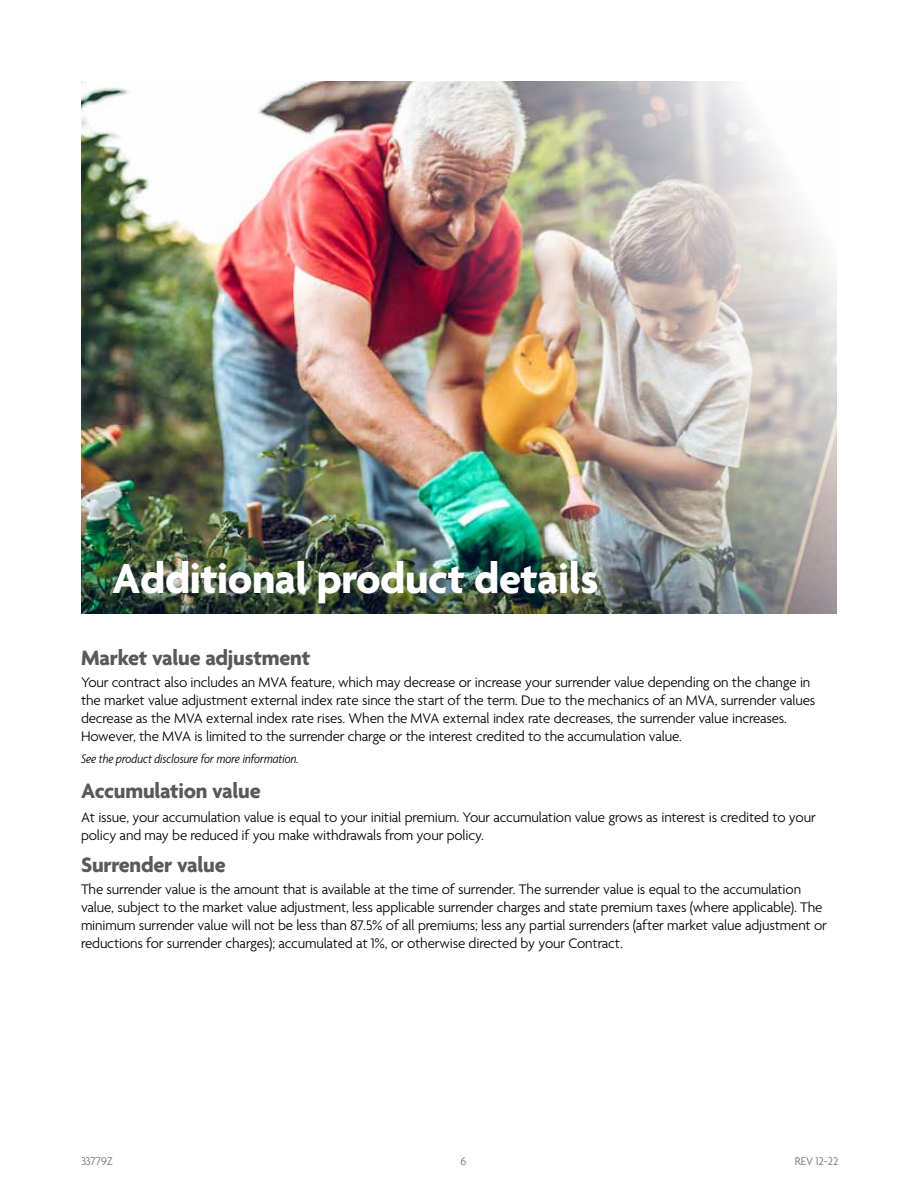
<style>
.page{position:relative;width:918px;height:1188px;background:#fff}
.page>*{position:absolute;margin:0;border:0;box-sizing:border-box;transform-origin:0 0}
.t1{font:700 45px "Agenda";letter-spacing:-.01em;color:#fff}
.t2{font:700 22.5px "Agenda";letter-spacing:-.01em;color:#58595b}
.t3{font:300 15px/18px "Agenda";letter-spacing:-.01em;color:#000}
.t4{font:italic 300 condensed 13.5px "Agenda";color:#000}
.t5{font:300 12px "Agenda";letter-spacing:-.01em;color:#6d6e71}
</style>
<div class="page">
<img style="left:81px;top:81px;width:756px;height:533px">
<h1 class="t1" style="left:112px;top:555px;width:487px">Additional product details</h1>
<h2 class="t2" style="left:81px;top:646px;width:231px">Market value adjustment</h2>
<p class="t3" style="left:81px;top:675px;width:736px">Your contract also includes an MVA feature, which may decrease or increase your surrender value depending on the change in the market value adjustment external index rate since the start of the term. Due to the mechanics of an MVA, surrender values decrease as the MVA external index rate rises. When the MVA external index rate decreases, the surrender value increases.<br>However, the MVA is limited to the surrender charge or the interest credited to the accumulation value.</p>
<p class="t4" style="left:81px;top:751px;width:219px">See the product disclosure for more information.</p>
<h2 class="t2" style="left:81px;top:778px;width:181px">Accumulation value</h2>
<p class="t3" style="left:81px;top:809px;width:736px">At issue, your accumulation value is equal to your initial premium. Your accumulation value grows as interest is credited to your policy and may be reduced if you make withdrawals from your policy.</p>
<h2 class="t2" style="left:81px;top:853px;width:146px">Surrender value</h2>
<p class="t3" style="left:81px;top:882px;width:748px">The surrender value is the amount that is available at the time of surrender. The surrender value is equal to the accumulation value, subject to the market value adjustment, less applicable surrender charges and state premium taxes (where applicable). The minimum surrender value will not be less than 87.5% of all premiums; less any partial surrenders (after market value adjustment or reductions for surrender charges); accumulated at 1%, or otherwise directed by your Contract.</p>
<p class="t5" style="left:81px;top:1155px;width:34px">33779Z</p>
<p class="t5" style="left:460px;top:1155px;width:7px">6</p>
<p class="t5" style="left:795px;top:1155px;width:45px">REV 12-22</p>
</div>
